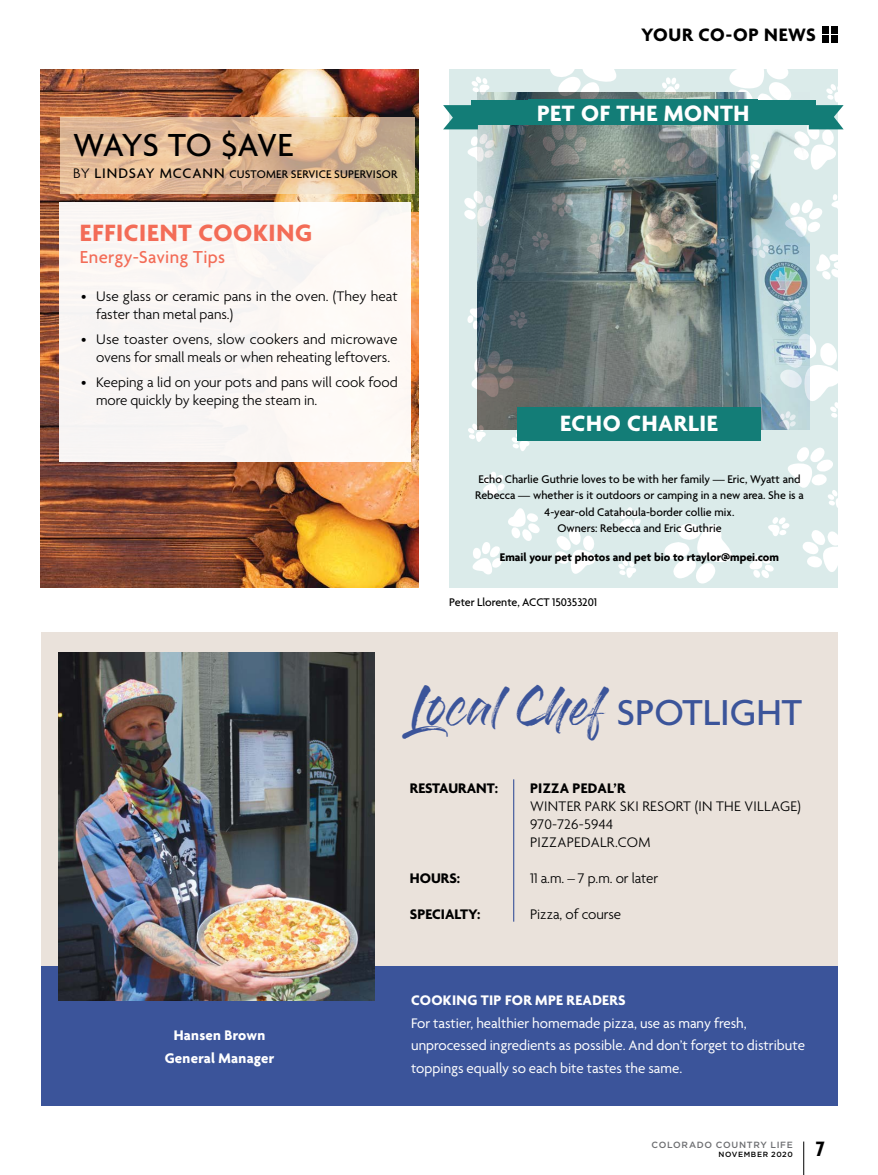
<style>
.page{position:relative;width:878px;height:1175px;background:#fff}
.page>*{position:absolute;margin:0;border:0;box-sizing:border-box;transform-origin:0 0}
.t1{font:39px "Gloss And Bloom";color:#3b549a}
.t2{font:500 34.5px "Agenda";letter-spacing:-.03em;color:#000}
.t3{font:700 25.5px "Agenda";letter-spacing:.03em;color:#f36c57}
.t4{font:700 24px "Agenda";letter-spacing:.025em;color:#fff}
.t5{font:700 condensed 22.5px "Agenda";color:#000}
.t6{font:700 19.5px "Agenda";letter-spacing:.03em;color:#000}
.t7{font:500 18.75px "Agenda";letter-spacing:.02em;color:#f36c57}
.t8{font:300 15px/18px "Agenda";color:#000}
.t9{font:15px/22.5px "Agenda";color:#fff}
.t10{font:300 15px/18px "Agenda";letter-spacing:.02em;color:#000}
.t11{font:700 15px/22.5px "Agenda";letter-spacing:.02em;color:#fff;text-align:center}
.t12{font:700 15px "Agenda";color:#000}
.t13{font:700 15px "Agenda";letter-spacing:.02em;color:#000}
.t14{font:500 12px/16.5px "Agenda";color:#000;text-align:center}
.t15{font:700 12px "Agenda";color:#000}
.t16{font:500 9px "Gotham HTF";letter-spacing:.075em;color:#6d6e71}
.t17{font:500 7.5px "Gotham HTF";letter-spacing:.08em;color:#000}
.s1{font-weight:300;font-size:15px}
.s2{font-size:15px}
.s3{font-family:"Agenda";font-weight:500}
</style>
<div class="page">
<img style="left:40px;top:70px;width:378px;height:517px">
<svg style="left:449px;top:70px;width:388px;height:517px;background:#9aabac"></svg>
<svg style="left:664px;top:522px;width:68px;height:62px"></svg>
<svg style="left:801px;top:530px;width:36px;height:42px"></svg>
<svg style="left:554px;top:528px;width:42px;height:46px"></svg>
<svg style="left:784px;top:199px;width:38px;height:39px"></svg>
<svg style="left:463px;top:191px;width:34px;height:36px"></svg>
<svg style="left:644px;top:205px;width:42px;height:48px;background:#9e9888"></svg>
<svg style="left:471px;top:350px;width:42px;height:48px;background:#7f7f7f"></svg>
<svg style="left:586px;top:230px;width:28px;height:29px"></svg>
<svg style="left:815px;top:254px;width:22px;height:26px"></svg>
<svg style="left:488px;top:252px;width:28px;height:29px"></svg>
<svg style="left:467px;top:306px;width:22px;height:23px"></svg>
<svg style="left:609px;top:194px;width:18px;height:18px"></svg>
<svg style="left:782px;top:296px;width:19px;height:19px"></svg>
<svg style="left:471px;top:77px;width:19px;height:18px"></svg>
<svg style="left:509px;top:310px;width:18px;height:19px"></svg>
<svg style="left:467px;top:423px;width:19px;height:19px"></svg>
<svg style="left:708px;top:238px;width:17px;height:20px"></svg>
<svg style="left:831px;top:194px;width:6px;height:16px"></svg>
<svg style="left:723px;top:190px;width:18px;height:18px"></svg>
<svg style="left:531px;top:231px;width:19px;height:19px"></svg>
<svg style="left:778px;top:333px;width:59px;height:97px"></svg>
<svg style="left:787px;top:446px;width:50px;height:62px"></svg>
<svg style="left:618px;top:559px;width:18px;height:19px"></svg>
<svg style="left:511px;top:433px;width:19px;height:18px"></svg>
<svg style="left:619px;top:506px;width:21px;height:24px"></svg>
<svg style="left:483px;top:471px;width:21px;height:25px"></svg>
<svg style="left:472px;top:508px;width:68px;height:67px"></svg>
<svg style="left:749px;top:555px;width:25px;height:23px"></svg>
<svg style="left:767px;top:516px;width:22px;height:20px"></svg>
<svg style="left:542px;top:70px;width:92px;height:106px;background:#98a29e"></svg>
<svg style="left:551px;top:192px;width:20px;height:25px"></svg>
<svg style="left:565px;top:198px;width:8px;height:7px"></svg>
<svg style="left:748px;top:235px;width:23px;height:23px"></svg>
<svg style="left:443px;top:105px;width:52px;height:57px"></svg>
<div style="left:471px;top:100px;width:344px;height:24px;background:#137d77"></div>
<svg style="left:502px;top:124px;width:27px;height:13px"></svg>
<svg style="left:657px;top:70px;width:186px;height:104px"></svg>
<div style="left:528px;top:99px;width:230px;height:26px;background:#137d77"></div>
<div style="left:517px;top:407px;width:243px;height:34px;background:#137d77"></div>
<div style="left:40px;top:632px;width:797px;height:422px;background:#eae2db"></div>
<div style="left:40px;top:965px;width:797px;height:140px;background:#3b549a"></div>
<hr style="left:513px;top:779px;width:1px;height:142px;background:#3b549a">
<div style="left:60px;top:202px;width:351px;height:259px;background:#fbf6f4"></div>
<img style="left:58px;top:653px;width:317px;height:347px">
<svg style="left:60px;top:117px;width:354px;height:77px;background:#dfba97"></svg>
<hr style="left:803px;top:1141px;width:1px;height:33px;background:#000">
<div style="left:830px;top:36px;width:7px;height:7px;background:#000"></div>
<div style="left:830px;top:26px;width:7px;height:7px;background:#000"></div>
<div style="left:821px;top:36px;width:7px;height:7px;background:#000"></div>
<div style="left:821px;top:26px;width:7px;height:7px;background:#000"></div>
<h3 class="t6" style="left:641px;top:24px;width:176px">YOUR CO-OP NEWS</h3>
<h2 class="t2" style="left:73px;top:126px;width:221px">WAYS TO $AVE</h2>
<p class="t14" style="left:73px;top:167px;width:326px"><span class="s1">BY</span> <span class="s2">LINDSAY MCCANN</span> CUSTOMER SERVICE SUPERVISOR</p>
<h3 class="t3" style="left:80px;top:219px;width:234px">EFFICIENT COOKING</h3>
<p class="t7" style="left:80px;top:247px;width:147px">Energy-Saving Tips</p>
<p class="t8" style="left:96px;top:288px;width:303px;text-indent:-15px">• Use glass or ceramic pans in the oven. (They heat faster than metal pans.)</p>
<p class="t8" style="left:81px;top:331px;width:318px;text-align:center">• Use toaster ovens, slow cookers and microwave ovens for small meals or when reheating leftovers.</p>
<p class="t8" style="left:96px;top:374px;width:303px;text-indent:-15px">• Keeping a lid on your pots and pans will cook food more quickly by keeping the steam in.</p>
<h3 class="t4" style="left:537px;top:100px;width:214px">PET OF THE MONTH</h3>
<h3 class="t4" style="left:560px;top:411px;width:159px">ECHO CHARLIE</h3>
<p class="t14" style="left:475px;top:471px;width:330px">Echo Charlie Guthrie loves to be with her family — Eric, Wyatt and Rebecca — whether is it outdoors or camping in a new area. She is a 4-year-old Catahoula-border collie mix.<br>Owners: Rebecca and Eric Guthrie</p>
<p class="t15" style="left:500px;top:550px;width:281px">Email your pet photos and pet bio to rtaylor@mpei.com</p>
<p class="t14" style="left:449px;top:594px;width:149px">Peter Llorente, ACCT 150353201</p>
<h1 class="t1" style="left:411px;top:688px;width:392px">Local Chef <span class="s3">SPOTLIGHT</span></h1>
<p class="t11" style="left:165px;top:1025px;width:111px">Hansen Brown<br>General Manager</p>
<p class="t12" style="left:410px;top:780px;width:90px">RESTAURANT:</p>
<p class="t13" style="left:530px;top:780px;width:97px">PIZZA PEDAL’R</p>
<p class="t10" style="left:530px;top:798px;width:272px">WINTER PARK SKI RESORT (IN THE VILLAGE)<br>970-726-5944<br>PIZZAPEDALR.COM</p>
<p class="t12" style="left:410px;top:870px;width:52px">HOURS:</p>
<p class="t8" style="left:530px;top:870px;width:130px">11 a.m. – 7 p.m. or later</p>
<p class="t12" style="left:410px;top:906px;width:72px">SPECIALTY:</p>
<p class="t8" style="left:530px;top:906px;width:93px">Pizza, of course</p>
<p class="t11" style="left:411px;top:990px;width:216px">COOKING TIP FOR MPE READERS</p>
<p class="t9" style="left:411px;top:1012px;width:395px">For tastier, healthier homemade pizza, use as many fresh, unprocessed ingredients as possible. And don’t forget to distribute toppings equally so each bite tastes the same.</p>
<p class="t16" style="left:651px;top:1140px;width:143px">COLORADO COUNTRY LIFE</p>
<p class="t17" style="left:718px;top:1150px;width:76px">NOVEMBER 2020</p>
<h3 class="t5" style="left:816px;top:1136px;width:10px">7</h3>
</div>
